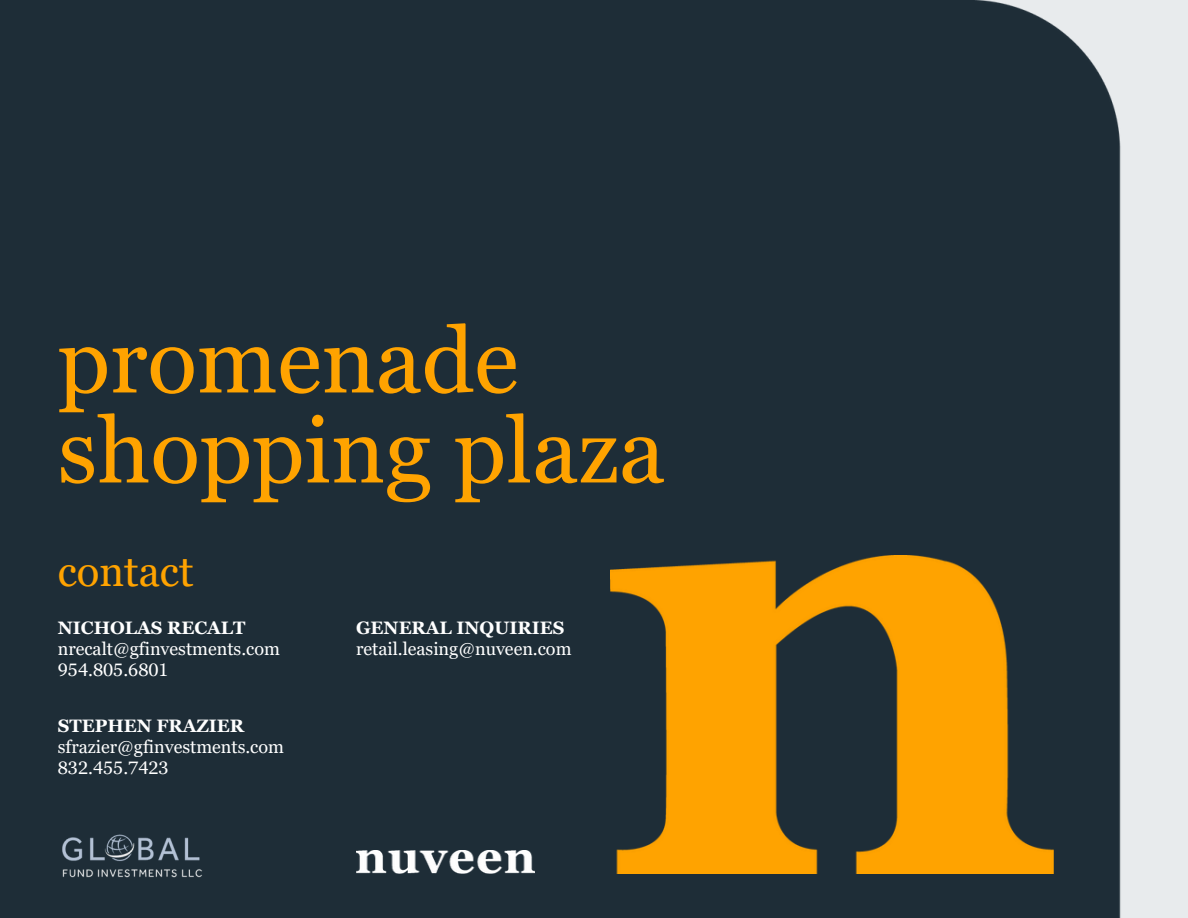
<style>
.page{position:relative;width:1188px;height:918px;background:#1e2d37}
.page>*{position:absolute;margin:0;border:0;box-sizing:border-box;transform-origin:0 0}
.t1{font:91.5px/90px "Georgia Pro";color:#ffa300}
.t2{font:42px "Georgia Pro";color:#ffa300}
.t3{font:18px "Georgia Pro";color:#fff}
.t4{font:700 18px "Georgia Pro";color:#fff}
</style>
<div class="page">
<img style="left:356px;top:851px;width:179px;height:22px">
<img style="left:610px;top:556px;width:443px;height:317px">
<img style="left:58px;top:826px;width:152px;height:62px">
<p class="t1" style="left:58px;top:316px;width:609px">promenade shopping plaza</p>
<p class="t2" style="left:58px;top:548px;width:137px">contact</p>
<h1 class="t4" style="left:58px;top:617px;width:189px">NICHOLAS RECALT</h1>
<h2 class="t3" style="left:58px;top:639px;width:224px">nrecalt@gfinvestments.com</h2>
<p class="t3" style="left:58px;top:660px;width:112px">954.805.6801</p>
<p class="t4" style="left:58px;top:715px;width:188px">STEPHEN FRAZIER</p>
<p class="t3" style="left:58px;top:737px;width:228px">sfrazier@gfinvestments.com</p>
<p class="t3" style="left:58px;top:758px;width:112px">832.455.7423</p>
<p class="t4" style="left:356px;top:617px;width:210px">GENERAL INQUIRIES</p>
<p class="t3" style="left:356px;top:639px;width:217px">retail.leasing@nuveen.com</p>
</div>
